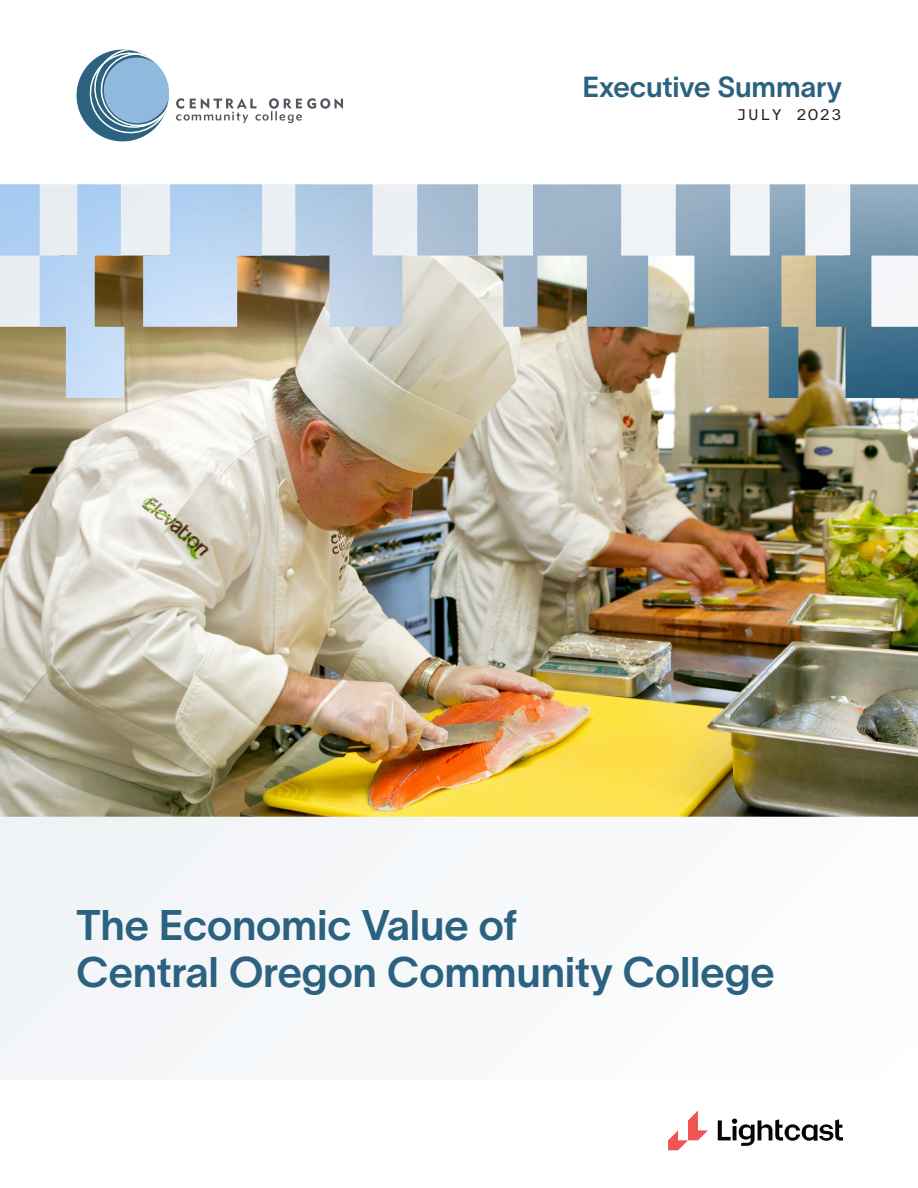
<style>
.page{position:relative;width:918px;height:1188px;background:#fff}
.page>*{position:absolute;margin:0;border:0;box-sizing:border-box;transform-origin:0 0}
.CoverPage_Title{font:42px/46.5px "TWK Lausanne 600";letter-spacing:-.005em;color:#2b627f}
.CoverPage_DocumentType{font:28.5px "TWK Lausanne 600";letter-spacing:-.005em;color:#2b627f}
.CoverPage_MonthYear{font:14.25px "TWK Everett Mono";letter-spacing:.12em;color:#231f20}
</style>
<div class="page">
<img style="left:0;top:398px;width:918px;height:682px">
<img style="left:0;top:184px;width:918px;height:214px">
<svg style="left:668px;top:1111px;width:40px;height:39px"></svg>
<svg style="left:718px;top:1119px;width:125px;height:27px"></svg>
<svg style="left:76px;top:50px;width:267px;height:91px"></svg>
<p class="CoverPage_DocumentType" style="left:582px;top:67px;width:261px">Executive Summary</p>
<p class="CoverPage_MonthYear" style="left:737px;top:105px;width:106px">JULY 2O23</p>
<p class="CoverPage_Title" style="left:76px;top:899px;width:700px">The Economic Value of<br>Central Oregon Community College</p>
</div>
